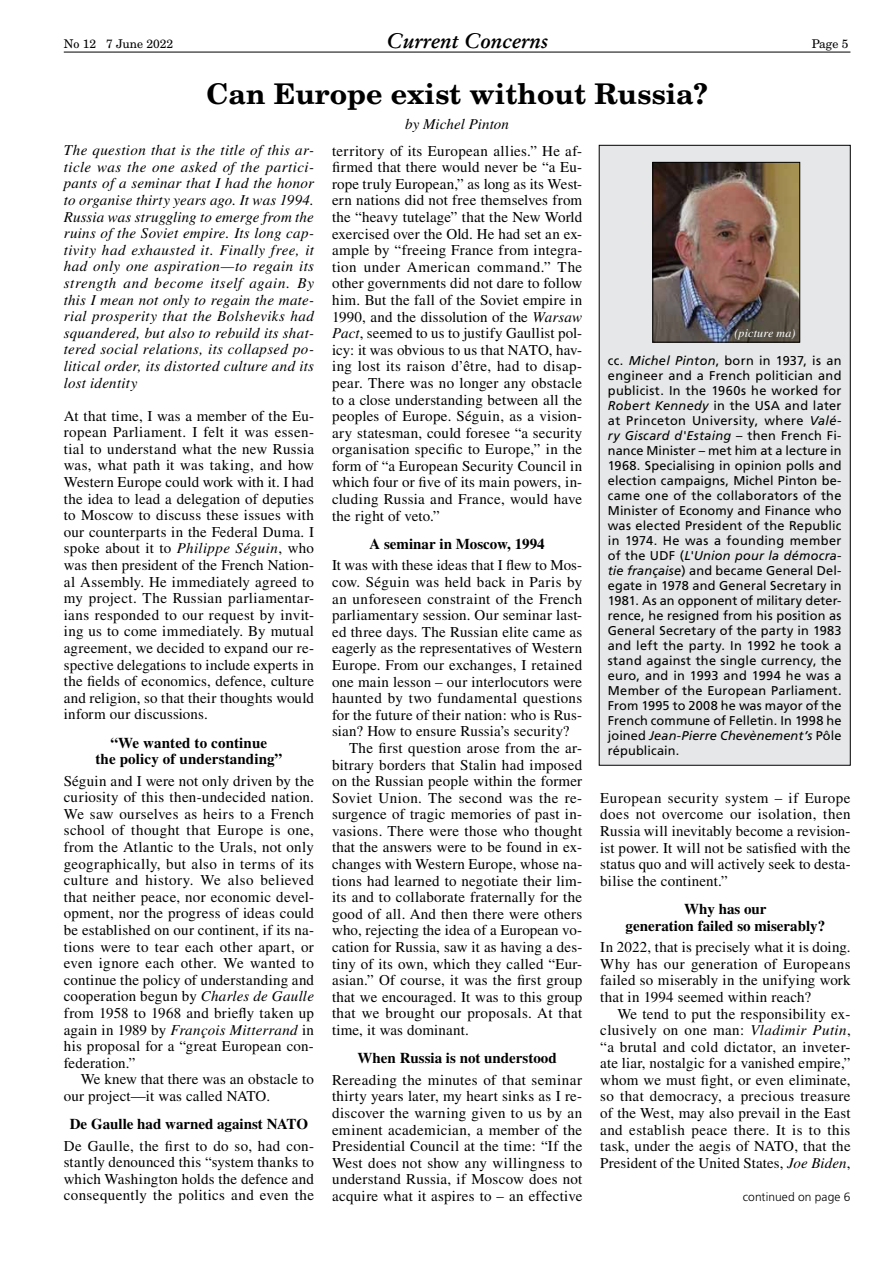
<style>
.page{position:relative;width:893px;height:1263px;background:#fff}
.page>*{position:absolute;margin:0;border:0;box-sizing:border-box;transform-origin:0 0}
.t1{font:700 28.5px "New Century Schlbk";color:#000}
.t2{font:italic 700 21px "Stempel Garamond";color:#000}
.t3{font:15px/16.6px "Times";letter-spacing:.015em;color:#000;text-align:justify}
.t4{font:italic 15px/16.6px "Times";letter-spacing:.015em;color:#000;text-align:justify}
.t5{font:700 15px/16.5px "Times";color:#000;text-align:center}
.t6{font:12.75px/15px "Frutiger";letter-spacing:.005em;color:#000;text-align:justify}
.t7{font:12px "New Century Schlbk";color:#000}
.t8{font:300 12px "Frutiger";letter-spacing:.01em;color:#000}
.t9{font:italic 12px "Times";letter-spacing:.01em;color:#fff}
.s1{font-style:italic}
</style>
<div class="page">
<hr style="left:64px;top:52px;width:786px;height:1px;background:#000">
<div style="left:599px;top:145px;width:251px;height:620px;background:#e6e7e8"></div>
<img style="left:655px;top:164px;width:143px;height:176px">
<div style="left:653px;top:162px;width:147px;height:180px;border:1px solid #000"></div>
<p class="t7" style="left:64px;top:37px;width:111px">No 12 7 June 2022</p>
<h2 class="t2" style="left:386px;top:28px;width:163px">Current Concerns</h2>
<p class="t7" style="left:812px;top:37px;width:38px">Page 5</p>
<h1 class="t1" style="left:206px;top:76px;width:503px">Can Europe exist without Russia?</h1>
<p class="t4" style="left:405px;top:115px;width:105px">by Michel Pinton</p>
<p class="t4" style="left:64px;top:142px;width:252px">The question that is the title of this ar&shy;ticle was the one asked of the partici&shy;pants of a seminar that I had the honor to organise thirty years ago. It was 1994.<br>Russia was struggling to emerge from the ruins of the Soviet empire. Its long cap&shy;tivity had exhausted it. Finally free, it had only one aspiration—to regain its strength and become itself again. By this I mean not only to regain the mate&shy;rial prosperity that the Bolsheviks had squandered, but also to rebuild its shat&shy;tered social relations, its collapsed po&shy;litical order, its distorted culture and its lost identity</p>
<p class="t3" style="left:64px;top:407px;width:252px">At that time, I was a member of the Eu&shy;ropean Parliament. I felt it was essen&shy;tial to understand what the new Russia was, what path it was taking, and how Western Europe could work with it. I had the idea to lead a delegation of deputies to Moscow to discuss these issues with our counterparts in the Federal Duma. I spoke about it to <span class="s1">Philippe Séguin</span>, who was then president of the French Nation&shy;al Assembly. He immediately agreed to my project. The Russian parliamentar&shy;ians responded to our request by invit&shy;ing us to come immediately. By mutual agreement, we decided to expand our re&shy;spective delegations to include experts in the fields of economics, defence, culture and religion, so that their thoughts would inform our discussions.</p>
<p class="t5" style="left:95px;top:734px;width:188px">“We wanted to continue<br>the policy of understanding”</p>
<p class="t3" style="left:64px;top:772px;width:252px">Séguin and I were not only driven by the curiosity of this then-undecided nation.<br>We saw ourselves as heirs to a French school of thought that Europe is one, from the Atlantic to the Urals, not only geographically, but also in terms of its culture and history. We also believed that neither peace, nor economic devel&shy;opment, nor the progress of ideas could be established on our continent, if its na&shy;tions were to tear each other apart, or even ignore each other. We wanted to continue the policy of understanding and cooperation begun by <span class="s1">Charles de Gaulle </span>from 1958 to 1968 and briefly taken up again in 1989 by <span class="s1">François Mitterrand</span> in his proposal for a “great European con&shy;federation.”</p>
<p class="t3" style="left:64px;top:1071px;width:252px;text-indent:17px">We knew that there was an obstacle to our project—it was called NATO.</p>
<p class="t5" style="left:70px;top:1116px;width:240px">De Gaulle had warned against NATO</p>
<p class="t3" style="left:64px;top:1137px;width:252px">De Gaulle, the first to do so, had con&shy;stantly denounced this “system thanks to which Washington holds the defence and consequently the politics and even the</p>
<p class="t3" style="left:332px;top:142px;width:252px">territory of its European allies.” He af&shy;firmed that there would never be “a Eu&shy;rope truly European,” as long as its West&shy;ern nations did not free themselves from the “heavy tutelage” that the New World exercised over the Old. He had set an ex&shy;ample by “freeing France from integra&shy;tion under American command.” The other governments did not dare to follow him. But the fall of the Soviet empire in 1990, and the dissolution of the <span class="s1">Warsaw Pact</span>, seemed to us to justify Gaullist pol&shy;icy: it was obvious to us that NATO, hav&shy;ing lost its raison d’être, had to disap&shy;pear. There was no longer any obstacle to a close understanding between all the peoples of Europe. Séguin, as a vision&shy;ary statesman, could foresee “a security organisation specific to Europe,” in the form of “a European Security Council in which four or five of its main powers, in&shy;cluding Russia and France, would have the right of veto.”</p>
<p class="t5" style="left:370px;top:535px;width:177px">A seminar in Moscow, 1994</p>
<p class="t3" style="left:332px;top:557px;width:252px">It was with these ideas that I flew to Mos-</p>
<p class="t3" style="left:332px;top:573px;width:252px">cow. Séguin was held back in Paris by</p>
<p class="t3" style="left:332px;top:590px;width:252px">an unforeseen constraint of the French</p>
<p class="t3" style="left:332px;top:607px;width:252px">parliamentary session. Our seminar last-</p>
<p class="t3" style="left:332px;top:623px;width:252px">ed three days. The Russian elite came as</p>
<p class="t3" style="left:332px;top:640px;width:252px">eagerly as the representatives of Western</p>
<p class="t3" style="left:332px;top:656px;width:252px">Europe. From our exchanges, I retained</p>
<p class="t3" style="left:332px;top:673px;width:252px">one main lesson – our interlocutors were</p>
<p class="t3" style="left:332px;top:690px;width:252px">haunted by two fundamental questions</p>
<p class="t3" style="left:332px;top:706px;width:252px">for the future of their nation: who is Rus-</p>
<p class="t3" style="left:332px;top:723px;width:239px">sian? How to ensure Russia’s security?</p>
<p class="t3" style="left:349px;top:739px;width:235px">The first question arose from the ar-</p>
<p class="t3" style="left:332px;top:756px;width:252px">bitrary borders that Stalin had imposed</p>
<p class="t3" style="left:332px;top:773px;width:252px">on the Russian people within the former</p>
<p class="t3" style="left:332px;top:789px;width:252px">Soviet Union. The second was the re-</p>
<p class="t3" style="left:332px;top:806px;width:252px">surgence of tragic memories of past in-</p>
<p class="t3" style="left:332px;top:822px;width:252px">vasions. There were those who thought</p>
<p class="t3" style="left:332px;top:839px;width:252px">that the answers were to be found in ex-</p>
<p class="t3" style="left:332px;top:856px;width:252px">changes with Western Europe, whose na-</p>
<p class="t3" style="left:332px;top:872px;width:252px">tions had learned to negotiate their lim-</p>
<p class="t3" style="left:332px;top:889px;width:252px">its and to collaborate fraternally for the</p>
<p class="t3" style="left:332px;top:905px;width:252px">good of all. And then there were others</p>
<p class="t3" style="left:332px;top:922px;width:252px">who, rejecting the idea of a European vo-</p>
<p class="t3" style="left:332px;top:938px;width:252px">cation for Russia, saw it as having a des-</p>
<p class="t3" style="left:332px;top:955px;width:252px">tiny of its own, which they called “Eur-</p>
<p class="t3" style="left:332px;top:972px;width:252px">asian.” Of course, it was the first group</p>
<p class="t3" style="left:332px;top:988px;width:252px">that we encouraged. It was to this group</p>
<p class="t3" style="left:332px;top:1005px;width:252px">that we brought our proposals. At that</p>
<p class="t3" style="left:332px;top:1021px;width:138px">time, it was dominant.</p>
<p class="t5" style="left:358px;top:1050px;width:201px">When Russia is not understood</p>
<p class="t3" style="left:332px;top:1071px;width:252px">Rereading the minutes of that seminar thirty years later, my heart sinks as I re&shy;discover the warning given to us by an eminent academician, a member of the Presidential Council at the time: “If the West does not show any willingness to understand Russia, if Moscow does not acquire what it aspires to – an effective</p>
<p class="t9" style="left:734px;top:326px;width:62px">(picture ma)</p>
<p class="t6" style="left:608px;top:353px;width:235px">cc. <span class="s1">Michel Pinton</span>, born in 1937, is an engineer and a French politician and publicist. In the 1960s he worked for <span class="s1">Robert Kennedy</span> in the USA and later at Princeton University, where <span class="s1">Valé&shy;ry Giscard d'Estaing</span> – then French Fi&shy;nance Minister – met him at a lecture in 1968. Specialising in opinion polls and election campaigns, Michel Pinton be&shy;came one of the collaborators of the Minister of Economy and Finance who was elected President of the Republic in 1974. He was a founding member of the UDF (<span class="s1">L'Union pour la démocra&shy;tie française</span>) and became General Del&shy;egate in 1978 and General Secretary in 1981. As an opponent of military deter&shy;rence, he resigned from his position as General Secretary of the party in 1983 and left the party. In 1992 he took a stand against the single currency, the euro, and in 1993 and 1994 he was a Member of the European Parliament.<br>From 1995 to 2008 he was mayor of the French commune of Felletin. In 1998 he joined <span class="s1">Jean-Pierre Chevènement’s</span> Pôle républicain.</p>
<p class="t3" style="left:600px;top:789px;width:252px">European security system – if Europe does not overcome our isolation, then Russia will inevitably become a revision&shy;ist power. It will not be satisfied with the status quo and will actively seek to desta&shy;bilise the continent.”</p>
<p class="t5" style="left:626px;top:901px;width:201px">Why has our<br>generation failed so miserably?</p>
<p class="t3" style="left:600px;top:939px;width:252px">In 2022, that is precisely what it is doing.<br>Why has our generation of Europeans failed so miserably in the unifying work that in 1994 seemed within reach?</p>
<p class="t3" style="left:600px;top:1005px;width:252px;text-indent:17px">We tend to put the responsibility ex&shy;clusively on one man: <span class="s1">Vladimir Putin</span>, “a brutal and cold dictator, an inveter&shy;ate liar, nostalgic for a vanished empire,” whom we must fight, or even eliminate, so that democracy, a precious treasure of the West, may also prevail in the East and establish peace there. It is to this task, under the aegis of NATO, that the President of the United States, <span class="s1">Joe Biden</span>,</p>
<p class="t8" style="left:743px;top:1190px;width:109px">continued on page 6</p>
</div>
